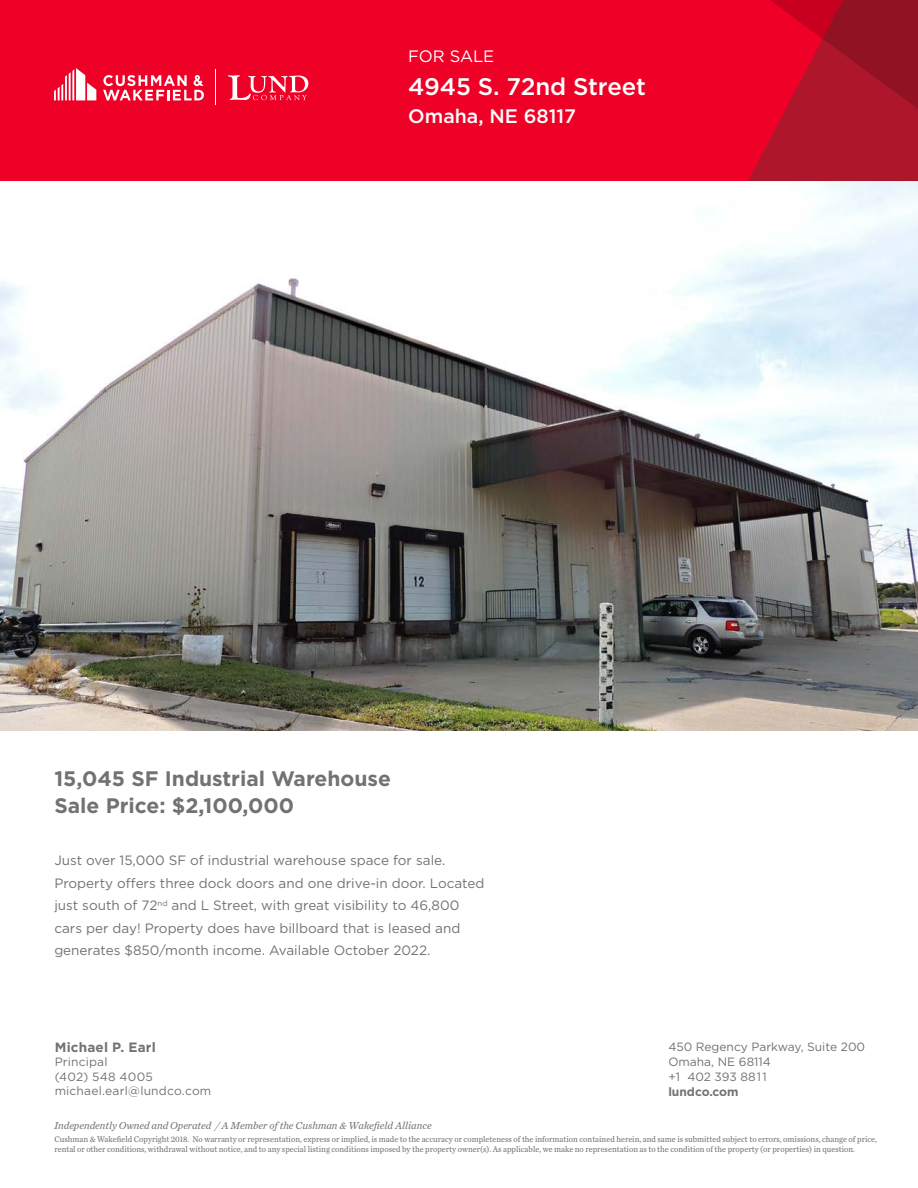
<style>
.page{position:relative;width:918px;height:1188px;background:#fff}
.page>*{position:absolute;margin:0;border:0;box-sizing:border-box;transform-origin:0 0}
.Property_Name___Addr{font:500 24px "Gotham";letter-spacing:-.005em;color:#fff}
.Subheading_-_gray{font:700 21px "Gotham";color:#717271}
.Property_Name___Addr-2{font:500 19.5px "Gotham";color:#fff}
.t1{font:16.5px "Gotham";color:#fff}
.Body_Text_-_Bullet{font:13.5px/22.5px "Gotham";color:#717271}
.Broker_Name{font:700 13.5px "Gotham";letter-spacing:.015em;color:#717271}
.Broker_Contact_Small{font:12px/15px "Gotham";color:#717271}
.Broker_Contact_Small-2{font:12px "Gotham";letter-spacing:.025em;color:#717271}
.t2{font:700 12px "Gotham";color:#717271}
.t3{font:italic 10.5px "Chronicle Text G2";color:#717271}
.t4{font:8.7px/10.4px "Chronicle Text G2";color:#717271;scale:.95 1}
</style>
<div class="page">
<img style="left:0;top:181px;width:918px;height:549px">
<div style="left:0;top:0;width:918px;height:181px;background:#ef0027"></div>
<svg style="left:748px;top:0;width:170px;height:181px"></svg>
<svg style="left:228px;top:75px;width:80px;height:25px"></svg>
<hr style="left:216px;top:69px;width:1px;height:36px;background:#fff">
<svg style="left:54px;top:68px;width:42px;height:32px"></svg>
<svg style="left:103px;top:75px;width:101px;height:25px"></svg>
<h3 class="t1" style="left:408px;top:45px;width:88px">FOR SALE</h3>
<p class="Property_Name___Addr" style="left:408px;top:71px;width:239px">4945 S. 72nd Street</p>
<p class="Property_Name___Addr-2" style="left:408px;top:104px;width:169px">Omaha, NE 68117</p>
<p class="Subheading_-_gray" style="left:54px;top:765px;width:338px">15,045 SF Industrial Warehouse</p>
<p class="Subheading_-_gray" style="left:54px;top:792px;width:241px">Sale Price: $2,100,000</p>
<p class="Body_Text_-_Bullet" style="left:54px;top:849px;width:432px">Just over 15,000 SF of industrial warehouse space for sale.<br>Property offers three dock doors and one drive-in door. Located just south of 72<sup>nd</sup> and L Street, with great visibility to 46,800 cars per day! Property does have billboard that is leased and generates $850/month income. Available October 2022.</p>
<p class="Broker_Name" style="left:55px;top:1038px;width:103px">Michael P. Earl</p>
<p class="Broker_Contact_Small" style="left:55px;top:1054px;width:54px">Principal</p>
<p class="Broker_Contact_Small-2" style="left:55px;top:1069px;width:100px">(402) 548 4005</p>
<p class="Broker_Contact_Small" style="left:55px;top:1083px;width:158px">michael.earl@lundco.com</p>
<h3 class="Broker_Contact_Small" style="left:668px;top:1039px;width:198px">450 Regency Parkway, Suite 200<br>Omaha, NE 68114<br>+1 402 393 8811</h3>
<h3 class="t2" style="left:668px;top:1084px;width:72px">lundco.com</h3>
<p class="t4" style="left:54px;top:1133px;width:867px">Cushman &amp; Wakefield Copyright 2018. No warranty or representation, express or implied, is made to the accuracy or completeness of the information contained herein, and same is submitted subject to errors, omissions, change of price, rental or other conditions, withdrawal without notice, and to any special listing conditions imposed by the property owner(s). As applicable, we make no representation as to the condition of the property (or properties) in question.</p>
<p class="t3" style="left:54px;top:1117px;width:379px">Independently Owned and Operated / A Member of the Cushman &amp; Wakefield Alliance</p>
</div>
